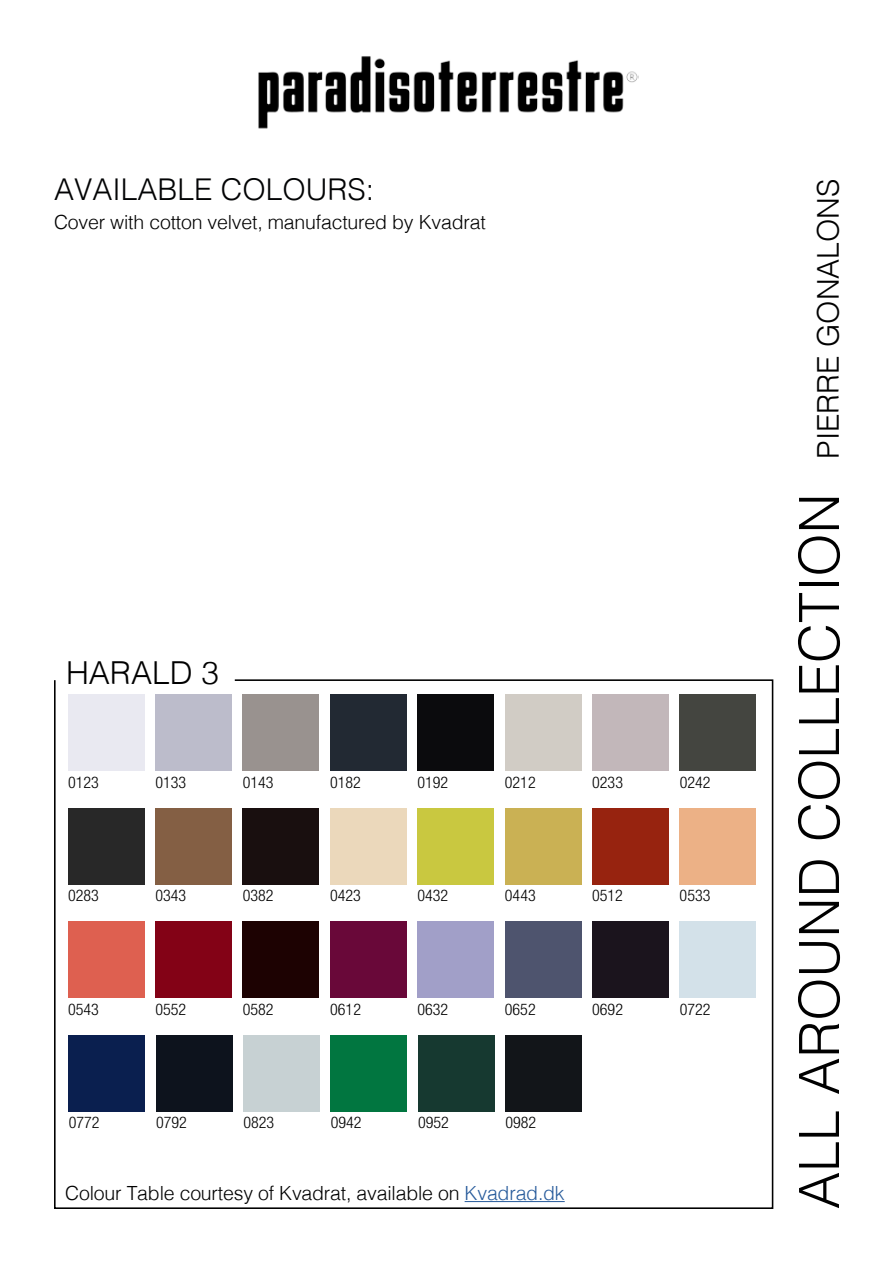
<style>
.page{position:relative;width:893px;height:1263px;background:#fff}
.page>*{position:absolute;margin:0;border:0;box-sizing:border-box;transform-origin:0 0}
.t1{font:300 55.5px "Helvetica";color:#000}
.t2{font:300 31.65px "Helvetica";color:#000}
.t3{font:300 30px "Helvetica";color:#020304}
.t4{font:300 30px "Helvetica";color:#000}
.t5{font:300 19.5px "Helvetica";letter-spacing:-.01em;color:#000}
.t6{font:300 condensed 16.05px "Helvetica Neue";color:#000}
.s1{color:#275b9b}
</style>
<div class="page">
<img style="left:258px;top:56px;width:380px;height:73px">
<svg style="left:54px;top:679px;width:720px;height:530px"></svg>
<div style="left:68px;top:695px;width:76px;height:76px;background:#e9e9f1"></div>
<div style="left:243px;top:808px;width:76px;height:76px;background:#190f0f"></div>
<div style="left:418px;top:922px;width:76px;height:76px;background:#a19fc8"></div>
<div style="left:418px;top:695px;width:76px;height:76px;background:#0b0b0d"></div>
<div style="left:592px;top:808px;width:76px;height:76px;background:#97230f"></div>
<div style="left:69px;top:1035px;width:76px;height:76px;background:#0a1f4f"></div>
<div style="left:243px;top:695px;width:76px;height:76px;background:#99928f"></div>
<div style="left:418px;top:808px;width:76px;height:76px;background:#c9c840"></div>
<div style="left:592px;top:922px;width:76px;height:76px;background:#1b141d"></div>
<div style="left:592px;top:695px;width:76px;height:76px;background:#c2b7ba"></div>
<div style="left:68px;top:922px;width:76px;height:76px;background:#de6050"></div>
<div style="left:243px;top:1035px;width:77px;height:76px;background:#c7d1d3"></div>
<div style="left:68px;top:808px;width:76px;height:76px;background:#282828"></div>
<div style="left:243px;top:922px;width:76px;height:76px;background:#1d0202"></div>
<div style="left:418px;top:1035px;width:76px;height:76px;background:#163930"></div>
<div style="left:155px;top:808px;width:77px;height:76px;background:#845f44"></div>
<div style="left:330px;top:922px;width:76px;height:76px;background:#690839"></div>
<div style="left:505px;top:1035px;width:77px;height:76px;background:#121519"></div>
<div style="left:155px;top:695px;width:77px;height:76px;background:#bcbccb"></div>
<div style="left:330px;top:808px;width:76px;height:76px;background:#ebd8bb"></div>
<div style="left:505px;top:922px;width:76px;height:76px;background:#4e546e"></div>
<div style="left:505px;top:695px;width:76px;height:76px;background:#d1ccc5"></div>
<div style="left:680px;top:808px;width:76px;height:76px;background:#ecb186"></div>
<div style="left:156px;top:1035px;width:76px;height:76px;background:#0d131d"></div>
<div style="left:680px;top:695px;width:76px;height:76px;background:#444540"></div>
<div style="left:155px;top:922px;width:77px;height:76px;background:#830216"></div>
<div style="left:331px;top:1035px;width:76px;height:76px;background:#017640"></div>
<div style="left:330px;top:695px;width:76px;height:76px;background:#222933"></div>
<div style="left:505px;top:808px;width:76px;height:76px;background:#cab154"></div>
<div style="left:680px;top:922px;width:76px;height:76px;background:#d3e1e9"></div>
<h3 class="t3" style="left:54px;top:177px;width:322px">AVAILABLE COLOURS:</h3>
<p class="t5" style="left:54px;top:214px;width:433px">Cover with cotton velvet, manufactured by Kvadrat</p>
<h2 class="t2" style="left:66px;top:659px;width:155px">HARALD 3</h2>
<p class="t6" style="left:68px;top:773px;width:32px">0123</p>
<p class="t6" style="left:156px;top:773px;width:32px">0133</p>
<p class="t6" style="left:243px;top:773px;width:32px">0143</p>
<p class="t6" style="left:330px;top:773px;width:32px">0182</p>
<p class="t6" style="left:418px;top:773px;width:32px">0192</p>
<p class="t6" style="left:505px;top:773px;width:32px">0212</p>
<p class="t6" style="left:592px;top:773px;width:32px">0233</p>
<p class="t6" style="left:68px;top:886px;width:32px">0283</p>
<p class="t6" style="left:68px;top:1000px;width:32px">0543</p>
<p class="t6" style="left:156px;top:886px;width:32px">0343</p>
<p class="t6" style="left:156px;top:1000px;width:32px">0552</p>
<p class="t6" style="left:243px;top:886px;width:32px">0382</p>
<p class="t6" style="left:243px;top:1000px;width:32px">0582</p>
<p class="t6" style="left:330px;top:886px;width:32px">0423</p>
<p class="t6" style="left:330px;top:1000px;width:32px">0612</p>
<p class="t6" style="left:418px;top:886px;width:32px">0432</p>
<p class="t6" style="left:418px;top:1000px;width:32px">0632</p>
<p class="t6" style="left:505px;top:886px;width:32px">0443</p>
<p class="t6" style="left:505px;top:1000px;width:32px">0652</p>
<p class="t6" style="left:592px;top:886px;width:32px">0512</p>
<p class="t6" style="left:592px;top:1000px;width:32px">0692</p>
<p class="t6" style="left:69px;top:1113px;width:32px">0772</p>
<p class="t6" style="left:156px;top:1113px;width:32px">0792</p>
<p class="t6" style="left:243px;top:1113px;width:32px">0823</p>
<p class="t6" style="left:331px;top:1113px;width:32px">0942</p>
<p class="t6" style="left:418px;top:1113px;width:32px">0952</p>
<p class="t6" style="left:506px;top:1113px;width:32px">0982</p>
<p class="t5" style="left:65px;top:1185px;width:501px">Colour Table courtesy of Kvadrat, available on <span class="s1">Kvadrad.dk</span></p>
<p class="t6" style="left:680px;top:773px;width:32px">0242</p>
<p class="t6" style="left:680px;top:886px;width:32px">0533</p>
<p class="t6" style="left:680px;top:1000px;width:32px">0722</p>
<h3 class="t4" style="left:816px;top:459px;width:282px;rotate:-90deg">PIERRE GONALONS</h3>
<h1 class="t1" style="left:796px;top:1209px;width:717px;rotate:-90deg">ALL AROUND COLLECTION</h1>
</div>
